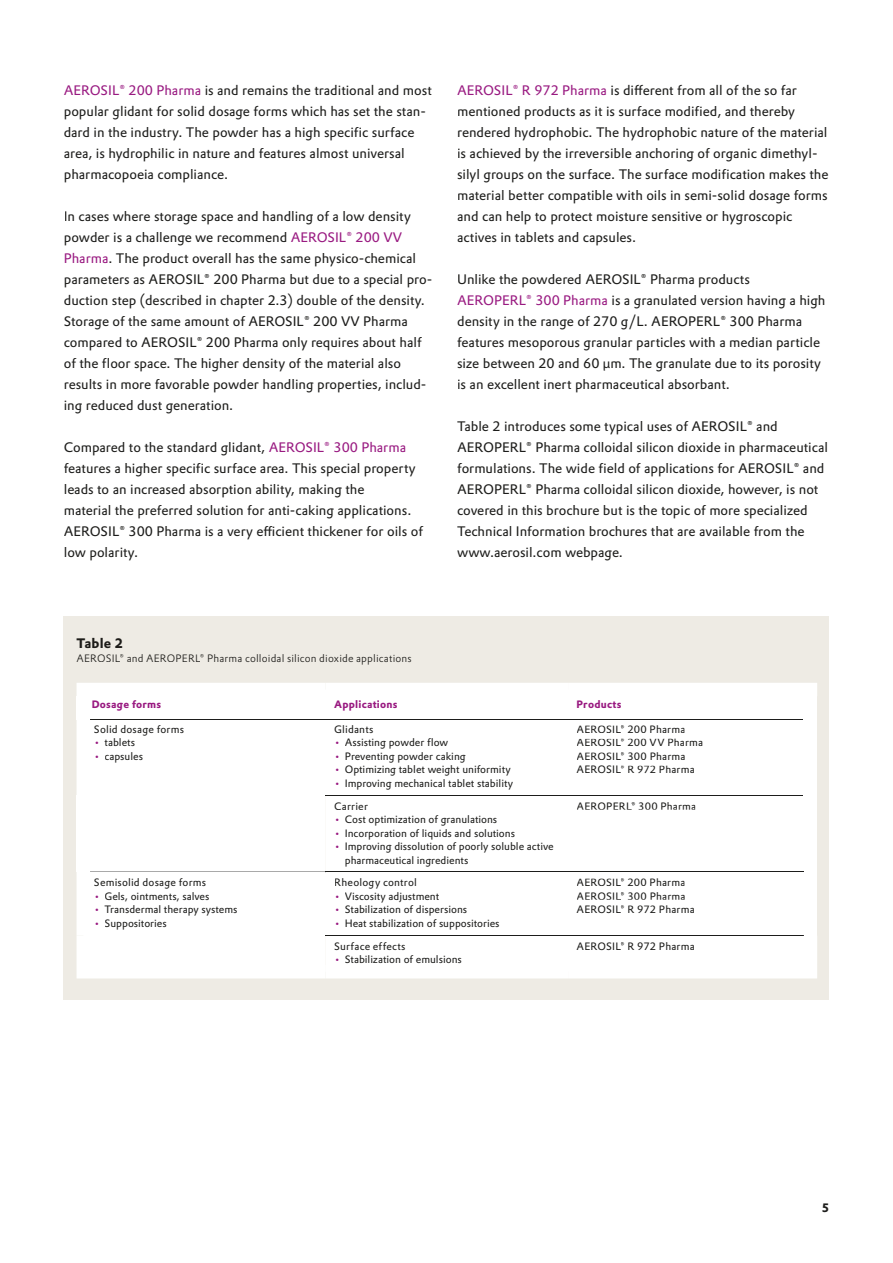
<style>
.page{position:relative;width:893px;height:1263px;background:#fff}
.page>*{position:absolute;margin:0;border:0;box-sizing:border-box;transform-origin:0 0}
.t1{font:13.5px/21px "Evonik Prokyon";color:#1d1d1b}
.t2{font:700 13.5px "Evonik Prokyon";letter-spacing:.01em;color:#1d1c19}
.t3{font:700 12px "Evonik Prokyon";color:#1d1d1b}
.t4{font:10.5px/13.5px "Evonik Prokyon";color:#1d1d1b}
.t5{font:10.5px/13.5px "Evonik Prokyon";letter-spacing:.02em;color:#1d1d1b}
.t6{font:300 10.5px "Evonik Prokyon";letter-spacing:.015em;color:#1d1c19}
.t7{font:700 10.5px "Evonik Prokyon";letter-spacing:.025em;color:#991a81}
.t8{font:10.5px "Evonik Prokyon";letter-spacing:.025em;color:#1d1d1b}
.s1{color:#991a81}
.s2{font-family:"Myriad Pro"}
</style>
<div class="page">
<div style="left:64px;top:617px;width:765px;height:383px;background:#eeebe4"></div>
<div style="left:90px;top:696px;width:714px;height:23px;background:#fff"></div>
<div style="left:90px;top:720px;width:714px;height:245px;background:#fff"></div>
<div style="left:77px;top:696px;width:13px;height:23px;background:#fff"></div>
<div style="left:77px;top:683px;width:249px;height:13px;background:#fff"></div>
<div style="left:326px;top:683px;width:242px;height:13px;background:#fff"></div>
<div style="left:568px;top:683px;width:249px;height:13px;background:#fff"></div>
<div style="left:804px;top:696px;width:13px;height:23px;background:#fff"></div>
<hr style="left:90px;top:719px;width:236px;height:1px;background:#1d1d1b">
<div style="left:77px;top:719px;width:13px;height:76px;background:#fff"></div>
<div style="left:77px;top:795px;width:13px;height:77px;background:#fff"></div>
<hr style="left:326px;top:719px;width:242px;height:1px;background:#1d1d1b">
<hr style="left:568px;top:719px;width:236px;height:1px;background:#1d1d1b">
<div style="left:804px;top:719px;width:13px;height:76px;background:#fff"></div>
<hr style="left:326px;top:795px;width:242px;height:1px;background:#1d1d1b">
<hr style="left:568px;top:795px;width:236px;height:1px;background:#1d1d1b">
<div style="left:804px;top:795px;width:13px;height:77px;background:#fff"></div>
<svg style="left:90px;top:872px;width:236px;height:1px"></svg>
<div style="left:77px;top:872px;width:13px;height:63px;background:#fff"></div>
<div style="left:77px;top:935px;width:13px;height:30px;background:#fff"></div>
<hr style="left:326px;top:872px;width:242px;height:1px;background:#1d1d1b">
<hr style="left:568px;top:872px;width:236px;height:1px;background:#1d1d1b">
<div style="left:804px;top:872px;width:13px;height:63px;background:#fff"></div>
<hr style="left:326px;top:935px;width:242px;height:1px;background:#1d1d1b">
<hr style="left:568px;top:935px;width:236px;height:1px;background:#1d1d1b">
<div style="left:804px;top:935px;width:13px;height:30px;background:#fff"></div>
<div style="left:77px;top:965px;width:249px;height:13px;background:#fff"></div>
<div style="left:326px;top:965px;width:242px;height:13px;background:#fff"></div>
<div style="left:568px;top:965px;width:249px;height:13px;background:#fff"></div>
<div style="left:95px;top:725px;width:89px;height:11px;background:#fff"></div>
<div style="left:105px;top:739px;width:30px;height:8px;background:#fff"></div>
<div style="left:105px;top:752px;width:38px;height:11px;background:#fff"></div>
<div style="left:335px;top:725px;width:38px;height:8px;background:#fff"></div>
<div style="left:345px;top:738px;width:103px;height:11px;background:#fff"></div>
<div style="left:346px;top:752px;width:120px;height:11px;background:#fff"></div>
<div style="left:345px;top:765px;width:166px;height:11px;background:#fff"></div>
<div style="left:345px;top:779px;width:168px;height:11px;background:#fff"></div>
<div style="left:577px;top:725px;width:126px;height:49px;background:#fff"></div>
<div style="left:335px;top:802px;width:33px;height:8px;background:#fff"></div>
<div style="left:345px;top:815px;width:152px;height:11px;background:#fff"></div>
<div style="left:346px;top:829px;width:169px;height:10px;background:#fff"></div>
<div style="left:345px;top:842px;width:209px;height:11px;background:#fff"></div>
<div style="left:346px;top:856px;width:122px;height:10px;background:#fff"></div>
<svg style="left:577px;top:802px;width:118px;height:8px"></svg>
<div style="left:95px;top:878px;width:111px;height:11px;background:#fff"></div>
<div style="left:105px;top:892px;width:104px;height:9px;background:#fff"></div>
<div style="left:105px;top:905px;width:132px;height:11px;background:#fff"></div>
<div style="left:105px;top:919px;width:61px;height:10px;background:#fff"></div>
<div style="left:335px;top:878px;width:81px;height:11px;background:#fff"></div>
<div style="left:345px;top:892px;width:94px;height:10px;background:#fff"></div>
<div style="left:345px;top:905px;width:122px;height:11px;background:#fff"></div>
<div style="left:346px;top:919px;width:153px;height:10px;background:#fff"></div>
<svg style="left:577px;top:878px;width:108px;height:8px"></svg>
<div style="left:577px;top:892px;width:117px;height:21px;background:#fff"></div>
<div style="left:335px;top:942px;width:71px;height:8px;background:#fff"></div>
<div style="left:345px;top:955px;width:116px;height:8px;background:#fff"></div>
<div style="left:577px;top:942px;width:44px;height:8px;background:#fff"></div>
<svg style="left:621px;top:942px;width:73px;height:8px"></svg>
<p class="t1" style="left:64px;top:79px;width:370px"><span class="s1">AEROSIL® 200 Pharma</span> is and remains the traditional and most popular glidant for solid dosage forms which has set the stan&shy;dard in the industry. The powder has a high specific surface area, is hydrophilic in nature and features almost universal pharmacopoeia compliance.</p>
<p class="t1" style="left:64px;top:205px;width:370px">In cases where storage space and handling of a low density powder is a challenge we recommend <span class="s1">AEROSIL® 200 VV Pharma</span>. The product overall has the same physico-chemical parameters as AEROSIL® 200 Pharma but due to a special pro&shy;duction step (described in chapter 2.3) double of the density.<br>Storage of the same amount of AEROSIL® 200 VV Pharma compared to AEROSIL® 200 Pharma only requires about half of the floor space. The higher density of the material also results in more favorable powder handling properties, includ&shy;ing reduced dust generation.</p>
<p class="t1" style="left:64px;top:436px;width:361px">Compared to the standard glidant, <span class="s1">AEROSIL® 300 Pharma </span>features a higher specific surface area. This special property leads to an increased absorption ability, making the<br>material the preferred solution for anti-caking applications.<br>AEROSIL® 300 Pharma is a very efficient thickener for oils of low polarity.</p>
<p class="t1" style="left:457px;top:79px;width:373px"><span class="s1">AEROSIL® R 972 Pharma</span> is different from all of the so far mentioned products as it is surface modified, and thereby rendered hydrophobic. The hydrophobic nature of the material is achieved by the irreversible anchoring of organic dimethyl&shy;silyl groups on the surface. The surface modification makes the material better compatible with oils in semi-solid dosage forms and can help to protect moisture sensitive or hygroscopic actives in tablets and capsules.</p>
<p class="t1" style="left:457px;top:268px;width:370px">Unlike the powdered AEROSIL® Pharma products <span class="s1">AEROPERL® 300 Pharma</span> is a granulated version having a high density in the range of 270 g/L. AEROPERL® 300 Pharma features mesoporous granular particles with a median particle size between 20 and 60 <span class="s2">μ</span>m. The granulate due to its porosity is an excellent inert pharmaceutical absorbant.</p>
<p class="t1" style="left:457px;top:415px;width:372px">Table 2 introduces some typical uses of AEROSIL® and AEROPERL® Pharma colloidal silicon dioxide in pharmaceutical formulations. The wide field of applications for AEROSIL® and AEROPERL® Pharma colloidal silicon dioxide, however, is not covered in this brochure but is the topic of more specialized Technical Information brochures that are available from the www.aerosil.com webpage.</p>
<p class="t2" style="left:77px;top:632px;width:48px">Table 2</p>
<p class="t6" style="left:77px;top:650px;width:337px">AEROSIL® and AEROPERL® Pharma colloidal silicon dioxide applications</p>
<p class="t7" style="left:92px;top:696px;width:71px">Dosage forms</p>
<p class="t7" style="left:334px;top:696px;width:65px">Applications</p>
<p class="t7" style="left:577px;top:696px;width:46px">Products</p>
<p class="t5" style="left:94px;top:722px;width:92px">Solid dosage forms</p>
<p class="t4" style="left:94px;top:735px;width:43px"><span class="s1">•</span> tablets</p>
<p class="t4" style="left:94px;top:749px;width:51px"><span class="s1">•</span> capsules</p>
<p class="t5" style="left:577px;top:722px;width:128px">AEROSIL® 200 Pharma<br>AEROSIL® 200 VV Pharma<br>AEROSIL® 300 Pharma<br>AEROSIL® R 972 Pharma</p>
<p class="t4" style="left:334px;top:722px;width:41px">Glidants</p>
<p class="t4" style="left:334px;top:735px;width:116px"><span class="s1">•</span> Assisting powder flow</p>
<p class="t4" style="left:334px;top:749px;width:133px"><span class="s1">•</span> Preventing powder caking</p>
<p class="t4" style="left:334px;top:762px;width:178px"><span class="s1">•</span> Optimizing tablet weight uniformity</p>
<p class="t4" style="left:334px;top:776px;width:180px"><span class="s1">•</span> Improving mechanical tablet stability</p>
<p class="t5" style="left:94px;top:875px;width:114px">Semisolid dosage forms</p>
<p class="t4" style="left:94px;top:888px;width:117px"><span class="s1">•</span> Gels, ointments, salves</p>
<p class="t4" style="left:94px;top:902px;width:145px"><span class="s1">•</span> Transdermal therapy systems</p>
<p class="t4" style="left:94px;top:915px;width:74px"><span class="s1">•</span> Suppositories</p>
<p class="t5" style="left:334px;top:798px;width:35px">Carrier</p>
<p class="t4" style="left:334px;top:812px;width:165px"><span class="s1">•</span> Cost optimization of granulations</p>
<p class="t4" style="left:334px;top:825px;width:182px"><span class="s1">•</span> Incorporation of liquids and solutions</p>
<p class="t4" style="left:345px;top:839px;width:210px;text-indent:-11px"><span class="s1">•</span> Improving dissolution of poorly soluble active pharmaceutical ingredients</p>
<p class="t5" style="left:334px;top:875px;width:84px">Rheology control</p>
<p class="t4" style="left:334px;top:888px;width:107px"><span class="s1">•</span> Viscosity adjustment</p>
<p class="t4" style="left:334px;top:902px;width:134px"><span class="s1">•</span> Stabilization of dispersions</p>
<p class="t4" style="left:334px;top:915px;width:167px"><span class="s1">•</span> Heat stabilization of suppositories</p>
<p class="t8" style="left:334px;top:938px;width:73px">Surface effects</p>
<p class="t4" style="left:334px;top:952px;width:129px"><span class="s1">•</span> Stabilization of emulsions</p>
<p class="t5" style="left:577px;top:798px;width:121px">AEROPERL® 300 Pharma</p>
<p class="t5" style="left:577px;top:875px;width:120px">AEROSIL® 200 Pharma<br>AEROSIL® 300 Pharma<br>AEROSIL® R 972 Pharma</p>
<p class="t4" style="left:577px;top:939px;width:120px">AEROSIL® R 972 Pharma</p>
<p class="t3" style="left:822px;top:1198px;width:9px">5</p>
</div>
